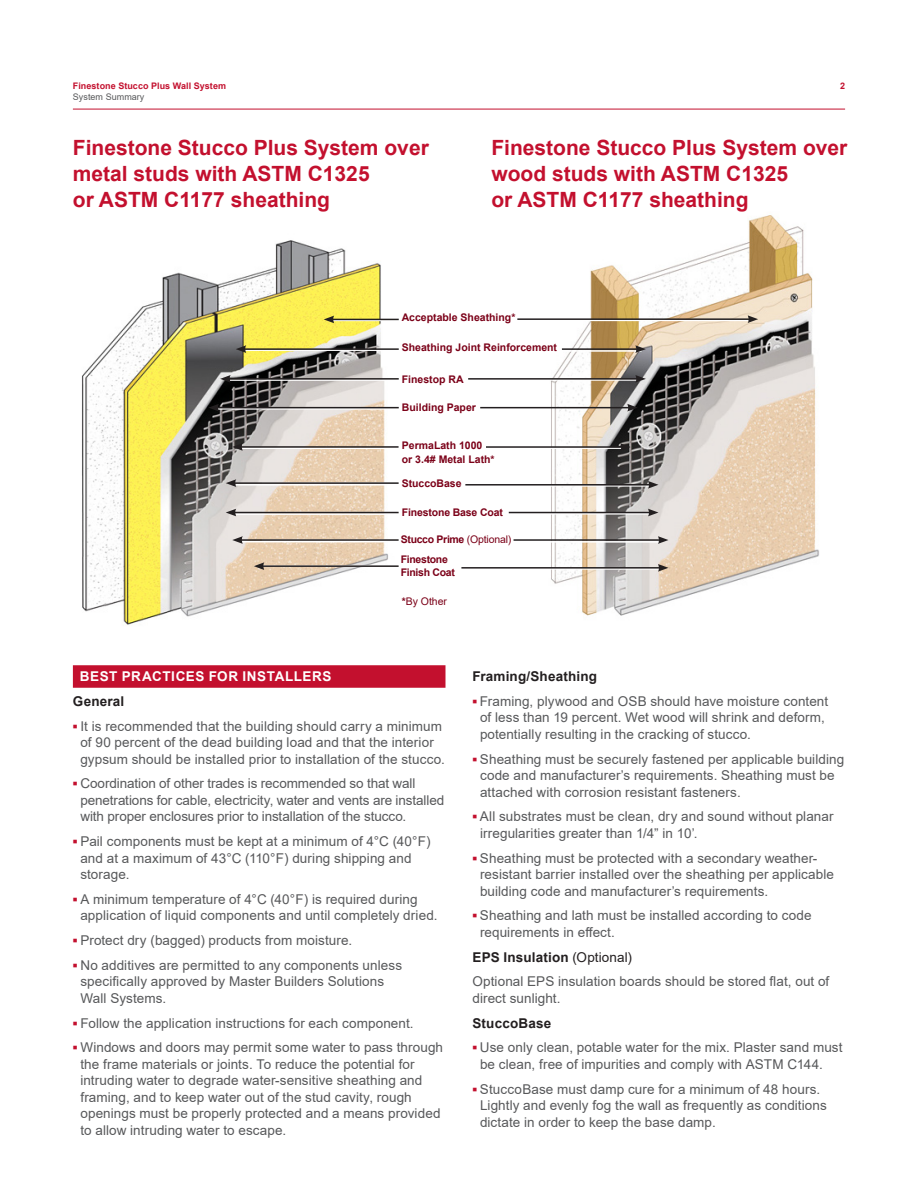
<style>
.page{position:relative;width:918px;height:1188px;background:#fff}
.page>*{position:absolute;margin:0;border:0;box-sizing:border-box;transform-origin:0 0}
.t1{font:700 21px/26.2px "Arial";color:#c3102e}
.t2{font:13.5px/16.5px "Arial";letter-spacing:.005em;color:#57585a}
.t3{font:700 13.5px "Arial";letter-spacing:.015em;color:#231f20}
.t4{font:700 13.5px "Arial";letter-spacing:.04em;color:#fff}
.t5{font:700 10.5px/13.5px "Arial";color:#7b0118}
.t6{font:700 10.5px/13.5px "Arial";letter-spacing:-.03em;color:#7b0118}
.t7{font:10.5px "Arial";letter-spacing:-.005em;color:#7b0118}
.t8{font:700 9px/11.2px "Arial";letter-spacing:.005em;color:#c3102e}
.s1{font-weight:400;color:#57585a}
.s2{font-weight:400}
.s3{font-weight:700}
.s4{font-weight:700;color:#c3102e}
</style>
<div class="page">
<img style="left:82px;top:240px;width:314px;height:385px">
<img style="left:514px;top:215px;width:305px;height:401px">
<div style="left:73px;top:665px;width:372px;height:23px;background:#c3102e"></div>
<hr style="left:518px;top:320px;width:232px;height:1px;background:#fff">
<hr style="left:525px;top:350px;width:117px;height:2px;background:#fff">
<hr style="left:492px;top:379px;width:150px;height:2px;background:#fff">
<hr style="left:490px;top:447px;width:133px;height:2px;background:#fff">
<hr style="left:465px;top:485px;width:187px;height:2px;background:#fff">
<hr style="left:465px;top:568px;width:194px;height:2px;background:#fff">
<hr style="left:328px;top:320px;width:71px;height:1px;background:#fff">
<hr style="left:230px;top:379px;width:169px;height:2px;background:#fff">
<hr style="left:216px;top:408px;width:183px;height:2px;background:#fff">
<hr style="left:244px;top:349px;width:155px;height:2px;background:#fff">
<hr style="left:241px;top:448px;width:158px;height:1px;background:#fff">
<hr style="left:236px;top:484px;width:163px;height:2px;background:#fff">
<hr style="left:236px;top:513px;width:163px;height:2px;background:#fff">
<hr style="left:241px;top:541px;width:158px;height:1px;background:#fff">
<hr style="left:332px;top:319px;width:67px;height:1px;background:#231f20">
<svg style="left:324px;top:316px;width:10px;height:7px"></svg>
<hr style="left:228px;top:378px;width:171px;height:2px;background:#231f20">
<svg style="left:220px;top:375px;width:11px;height:8px"></svg>
<hr style="left:217px;top:407px;width:182px;height:1px;background:#231f20">
<svg style="left:208px;top:404px;width:11px;height:7px"></svg>
<hr style="left:244px;top:348px;width:155px;height:2px;background:#231f20">
<svg style="left:236px;top:345px;width:10px;height:8px"></svg>
<hr style="left:240px;top:446px;width:159px;height:2px;background:#231f20">
<svg style="left:232px;top:443px;width:11px;height:8px"></svg>
<hr style="left:234px;top:482px;width:165px;height:2px;background:#231f20">
<svg style="left:226px;top:479px;width:10px;height:8px"></svg>
<hr style="left:234px;top:512px;width:165px;height:1px;background:#231f20">
<svg style="left:226px;top:509px;width:10px;height:7px"></svg>
<hr style="left:240px;top:539px;width:159px;height:2px;background:#231f20">
<svg style="left:232px;top:536px;width:11px;height:8px"></svg>
<hr style="left:262px;top:565px;width:137px;height:2px;background:#231f20">
<svg style="left:254px;top:562px;width:10px;height:8px"></svg>
<hr style="left:531px;top:513px;width:121px;height:2px;background:#fff">
<hr style="left:525px;top:541px;width:137px;height:2px;background:#fff">
<hr style="left:517px;top:318px;width:233px;height:2px;background:#231f20">
<svg style="left:748px;top:315px;width:10px;height:8px"></svg>
<hr style="left:562px;top:348px;width:76px;height:2px;background:#231f20">
<svg style="left:635px;top:345px;width:11px;height:8px"></svg>
<hr style="left:468px;top:378px;width:170px;height:2px;background:#231f20">
<svg style="left:635px;top:375px;width:11px;height:8px"></svg>
<hr style="left:480px;top:407px;width:150px;height:1px;background:#231f20">
<svg style="left:627px;top:404px;width:11px;height:7px"></svg>
<hr style="left:486px;top:446px;width:137px;height:2px;background:#231f20">
<svg style="left:620px;top:443px;width:11px;height:8px"></svg>
<hr style="left:465px;top:484px;width:185px;height:2px;background:#231f20">
<svg style="left:648px;top:481px;width:10px;height:8px"></svg>
<hr style="left:461px;top:567px;width:199px;height:2px;background:#231f20">
<svg style="left:658px;top:564px;width:10px;height:8px"></svg>
<hr style="left:514px;top:539px;width:146px;height:2px;background:#231f20">
<svg style="left:658px;top:536px;width:10px;height:8px"></svg>
<hr style="left:509px;top:512px;width:141px;height:1px;background:#231f20">
<svg style="left:648px;top:509px;width:10px;height:7px"></svg>
<hr style="left:73px;top:109px;width:772px;height:1px;background:#c3102e">
<p class="t8" style="left:73px;top:80px;width:155px">Finestone Stucco Plus Wall System<br><span class="s1">System Summary</span></p>
<p class="t8" style="left:840px;top:80px;width:7px">2</p>
<p class="t1" style="left:73px;top:134px;width:357px">Finestone Stucco Plus System over metal studs with ASTM C1325<br>or ASTM C1177 sheathing</p>
<p class="t1" style="left:491px;top:134px;width:357px">Finestone Stucco Plus System over wood studs with ASTM C1325<br>or ASTM C1177 sheathing</p>
<p class="t5" style="left:402px;top:310px;width:115px">Acceptable Sheathing*</p>
<p class="t5" style="left:402px;top:341px;width:157px">Sheathing Joint Reinforcement</p>
<p class="t5" style="left:402px;top:372px;width:63px">Finestop RA</p>
<p class="t5" style="left:402px;top:401px;width:76px">Building Paper</p>
<p class="t5" style="left:402px;top:439px;width:94px">PermaLath 1000 or 3.4# Metal Lath*</p>
<p class="t5" style="left:402px;top:477px;width:61px">StuccoBase</p>
<p class="t5" style="left:402px;top:505px;width:103px">Finestone Base Coat</p>
<p class="t6" style="left:401px;top:532px;width:112px">Stucco Prime <span class="s2">(Optional)</span></p>
<p class="t6" style="left:401px;top:553px;width:56px">Finestone<br>Finish Coat</p>
<p class="t7" style="left:402px;top:594px;width:47px"><span class="s3">*</span>By Other</p>
<p class="t4" style="left:80px;top:667px;width:253px">BEST PRACTICES FOR INSTALLERS</p>
<p class="t3" style="left:73px;top:691px;width:53px">General</p>
<p class="t2" style="left:73px;top:717px;width:374px;text-align:center"><span class="s4">▪</span> It is recommended that the building should carry a minimum of 90 percent of the dead building load and that the interior gypsum should be installed prior to installation of the stucco.</p>
<p class="t2" style="left:80px;top:775px;width:365px;text-indent:-8px"><span class="s4">▪</span> Coordination of other trades is recommended so that wall penetrations for cable, electricity, water and vents are installed with proper enclosures prior to installation of the stucco.</p>
<p class="t2" style="left:80px;top:833px;width:352px;text-indent:-8px"><span class="s4">▪</span> Pail components must be kept at a minimum of 4°C (40°F) and at a maximum of 43°C (110°F) during shipping and storage.</p>
<p class="t2" style="left:80px;top:891px;width:359px;text-indent:-8px"><span class="s4">▪</span> A minimum temperature of 4°C (40°F) is required during application of liquid components and until completely dried.</p>
<p class="t2" style="left:73px;top:932px;width:281px"><span class="s4">▪</span> Protect dry (bagged) products from moisture.</p>
<p class="t2" style="left:80px;top:957px;width:323px;text-indent:-8px"><span class="s4">▪</span> No additives are permitted to any components unless specifically approved by Master Builders Solutions<br>Wall Systems.</p>
<p class="t2" style="left:73px;top:1014px;width:342px"><span class="s4">▪</span> Follow the application instructions for each component.</p>
<p class="t2" style="left:80px;top:1039px;width:364px;text-indent:-8px"><span class="s4">▪</span> Windows and doors may permit some water to pass through the frame materials or joints. To reduce the potential for intruding water to degrade water-sensitive sheathing and framing, and to keep water out of the stud cavity, rough openings must be properly protected and a means provided to allow intruding water to escape.</p>
<p class="t3" style="left:472px;top:667px;width:126px">Framing/Sheathing</p>
<p class="t2" style="left:480px;top:693px;width:350px;text-indent:-8px"><span class="s4">▪</span> Framing, plywood and OSB should have moisture content of less than 19 percent. Wet wood will shrink and deform, potentially resulting in the cracking of stucco.</p>
<p class="t2" style="left:480px;top:750px;width:366px;text-indent:-8px"><span class="s4">▪</span> Sheathing must be securely fastened per applicable building code and manufacturer’s requirements. Sheathing must be attached with corrosion resistant fasteners.</p>
<p class="t2" style="left:480px;top:808px;width:355px;text-indent:-8px"><span class="s4">▪</span> All substrates must be clean, dry and sound without planar irregularities greater than 1/4” in 10’.</p>
<p class="t2" style="left:480px;top:849px;width:356px;text-indent:-8px"><span class="s4">▪</span> Sheathing must be protected with a secondary weather&shy;resistant barrier installed over the sheathing per applicable building code and manufacturer’s requirements.</p>
<p class="t2" style="left:480px;top:907px;width:333px;text-indent:-8px"><span class="s4">▪</span> Sheathing and lath must be installed according to code requirements in effect.</p>
<p class="t3" style="left:472px;top:947px;width:161px">EPS Insulation <span class="s2">(Optional)</span></p>
<p class="t2" style="left:472px;top:973px;width:358px">Optional EPS insulation boards should be stored flat, out of direct sunlight.</p>
<p class="t3" style="left:472px;top:1013px;width:80px">StuccoBase</p>
<p class="t2" style="left:480px;top:1039px;width:364px;text-indent:-8px"><span class="s4">▪</span> Use only clean, potable water for the mix. Plaster sand must be clean, free of impurities and comply with ASTM C144.</p>
<p class="t2" style="left:480px;top:1080px;width:348px;text-indent:-8px"><span class="s4">▪</span> StuccoBase must damp cure for a minimum of 48 hours.<br>Lightly and evenly fog the wall as frequently as conditions dictate in order to keep the base damp.</p>
</div>
